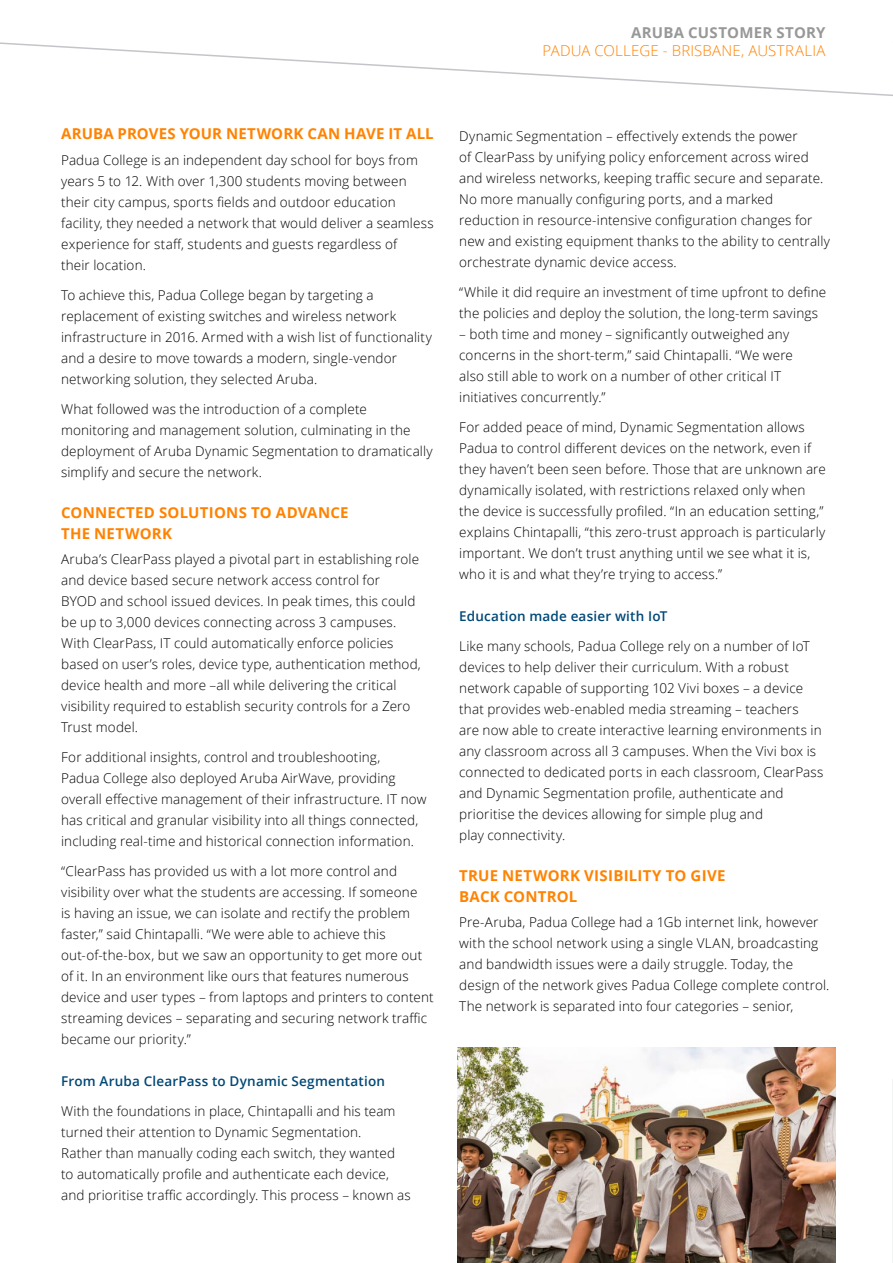
<style>
.page{position:relative;width:893px;height:1263px;background:#fff}
.page>*{position:absolute;margin:0;border:0;box-sizing:border-box;transform-origin:0 0}
.t1{font:700 15px/21px "Open Sans";letter-spacing:.015em;color:#ff8300}
.t2{font:300 15px "Open Sans";letter-spacing:.015em;color:#ff8300}
.t3{font:700 15px "Open Sans";letter-spacing:.015em;color:#999899}
.t4{font:300 13.5px/21px "Open Sans";letter-spacing:.01em;color:#000}
.t5{font:600 13.5px "Open Sans";letter-spacing:.015em;color:#004876}
</style>
<div class="page">
<svg style="left:0;top:42px;width:891px;height:54px"></svg>
<hr style="left:892px;top:1080px;width:1px;height:183px;background:#f3f4f4">
<img style="left:458px;top:1047px;width:377px;height:216px">
<p class="t3" style="left:631px;top:22px;width:196px">ARUBA CUSTOMER STORY</p>
<p class="t2" style="left:542px;top:41px;width:285px">PADUA COLLEGE - BRISBANE, AUSTRALIA</p>
<p class="t1" style="left:61px;top:123px;width:374px">ARUBA PROVES YOUR NETWORK CAN HAVE IT ALL</p>
<p class="t4" style="left:61px;top:149px;width:374px">Padua College is an independent day school for boys from years 5 to 12. With over 1,300 students moving between their city campus, sports fields and outdoor education facility, they needed a network that would deliver a seamless experience for staff, students and guests regardless of<br>their location.</p>
<p class="t4" style="left:61px;top:284px;width:372px">To achieve this, Padua College began by targeting a replacement of existing switches and wireless network infrastructure in 2016. Armed with a wish list of functionality and a desire to move towards a modern, single-vendor networking solution, they selected Aruba.</p>
<p class="t4" style="left:61px;top:398px;width:373px">What followed was the introduction of a complete monitoring and management solution, culminating in the deployment of Aruba Dynamic Segmentation to dramatically simplify and secure the network.</p>
<p class="t1" style="left:61px;top:502px;width:289px">CONNECTED SOLUTIONS TO ADVANCE<br>THE NETWORK</p>
<p class="t4" style="left:61px;top:548px;width:361px">Aruba’s ClearPass played a pivotal part in establishing role and device based secure network access control for<br>BYOD and school issued devices. In peak times, this could be up to 3,000 devices connecting across 3 campuses.<br>With ClearPass, IT could automatically enforce policies based on user’s roles, device type, authentication method, device health and more –all while delivering the critical visibility required to establish security controls for a Zero Trust model.</p>
<p class="t4" style="left:61px;top:746px;width:367px">For additional insights, control and troubleshooting,<br>Padua College also deployed Aruba AirWave, providing overall effective management of their infrastructure. IT now has critical and granular visibility into all things connected, including real-time and historical connection information.</p>
<p class="t4" style="left:61px;top:860px;width:374px">“ClearPass has provided us with a lot more control and visibility over what the students are accessing. If someone<br>is having an issue, we can isolate and rectify the problem faster,” said Chintapalli. “We were able to achieve this out-of-the-box, but we saw an opportunity to get more out of it. In an environment like ours that features numerous device and user types – from laptops and printers to content streaming devices – separating and securing network traffic became our priority.”</p>
<p class="t5" style="left:61px;top:1072px;width:325px">From Aruba ClearPass to Dynamic Segmentation</p>
<p class="t4" style="left:61px;top:1100px;width:351px">With the foundations in place, Chintapalli and his team turned their attention to Dynamic Segmentation.<br>Rather than manually coding each switch, they wanted to automatically profile and authenticate each device, and prioritise traffic accordingly. This process – known as</p>
<p class="t4" style="left:459px;top:125px;width:372px">Dynamic Segmentation – effectively extends the power<br>of ClearPass by unifying policy enforcement across wired and wireless networks, keeping traffic secure and separate.<br>No more manually configuring ports, and a marked reduction in resource-intensive configuration changes for new and existing equipment thanks to the ability to centrally orchestrate dynamic device access.</p>
<p class="t4" style="left:459px;top:281px;width:368px">“While it did require an investment of time upfront to define the policies and deploy the solution, the long-term savings</p>
<p class="t4" style="left:459px;top:323px;width:335px">– both time and money – significantly outweighed any concerns in the short-term,” said Chintapalli. “We were also still able to work on a number of other critical IT initiatives concurrently.”</p>
<p class="t4" style="left:459px;top:416px;width:368px">For added peace of mind, Dynamic Segmentation allows Padua to control different devices on the network, even if they haven’t been seen before. Those that are unknown are dynamically isolated, with restrictions relaxed only when the device is successfully profiled. “In an education setting,” explains Chintapalli, “this zero-trust approach is particularly important. We don’t trust anything until we see what it is, who it is and what they’re trying to access.”</p>
<p class="t5" style="left:459px;top:607px;width:210px">Education made easier with IoT</p>
<p class="t4" style="left:459px;top:635px;width:366px">Like many schools, Padua College rely on a number of IoT devices to help deliver their curriculum. With a robust network capable of supporting 102 Vivi boxes – a device that provides web-enabled media streaming – teachers<br>are now able to create interactive learning environments in any classroom across all 3 campuses. When the Vivi box is connected to dedicated ports in each classroom, ClearPass and Dynamic Segmentation profile, authenticate and prioritise the devices allowing for simple plug and<br>play connectivity.</p>
<p class="t1" style="left:459px;top:865px;width:268px">TRUE NETWORK VISIBILITY TO GIVE<br>BACK CONTROL</p>
<p class="t4" style="left:459px;top:911px;width:372px">Pre-Aruba, Padua College had a 1Gb internet link, however with the school network using a single VLAN, broadcasting and bandwidth issues were a daily struggle. Today, the design of the network gives Padua College complete control.<br>The network is separated into four categories – senior,</p>
</div>
